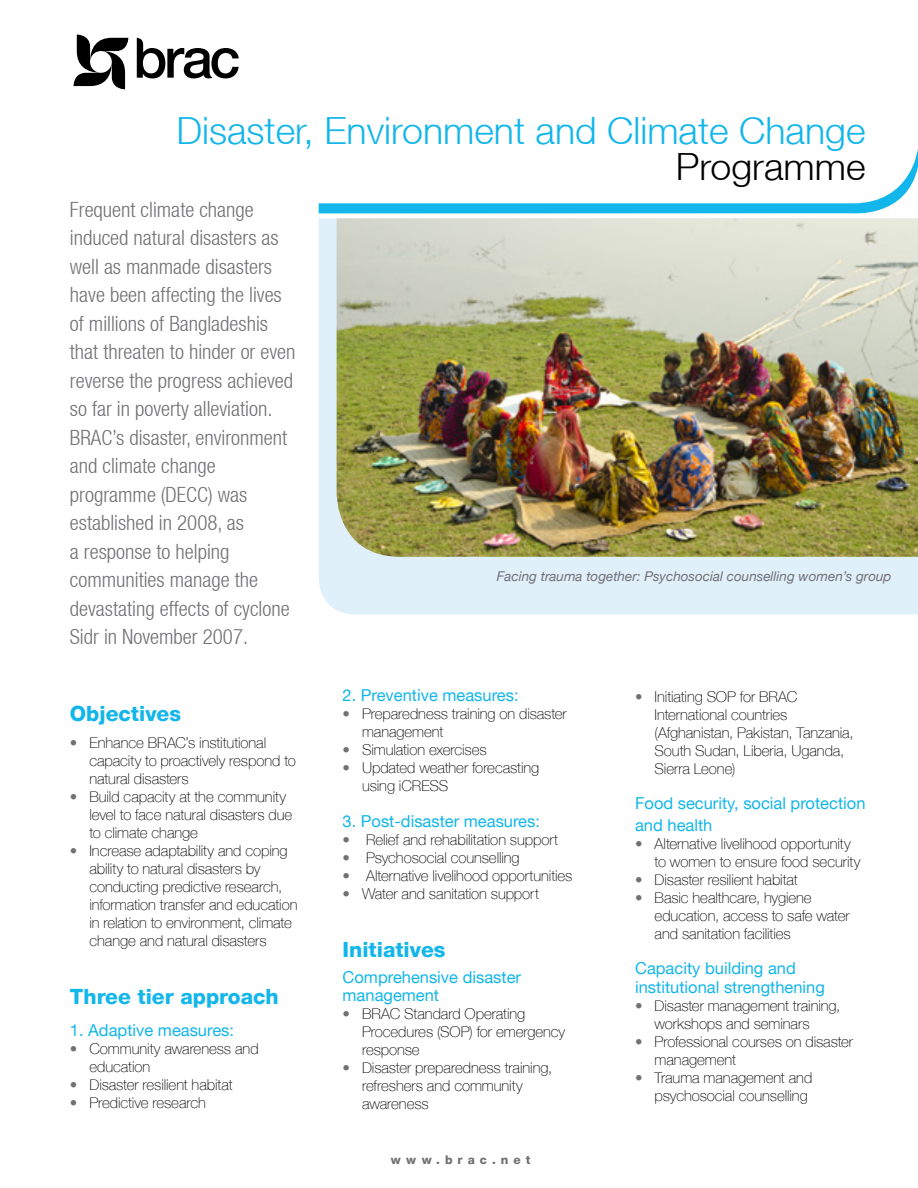
<style>
.page{position:relative;width:918px;height:1188px;background:#fff}
.page>*{position:absolute;margin:0;border:0;box-sizing:border-box;transform-origin:0 0}
.t1{font:300 37.5px "Helvetica Neue LT";color:#13b6ea}
.t2{font:300 37.5px "Helvetica Neue LT";color:#000}
.t3{font:300 condensed 21px/28.5px "Helvetica Neue LT";color:#717073}
.t4{font:800 21px "Helvetica Neue LT";color:#13b6ea}
.t5{font:16.5px/18px "Helvetica Neue LT";color:#13b6ea}
.t6{font:100 15px/18px "Helvetica Neue LT";letter-spacing:-.005em;color:#000}
.t7{font:italic 13.5px "Helvetica Neue LT";color:#717073}
.t8{font:800 12px "Helvetica Neue LT";letter-spacing:.415em;color:#717073}
.s1{color:#717073}
</style>
<div class="page">
<div style="left:319px;top:219px;width:599px;height:395px;background:#e0f0fb"></div>
<svg style="left:73px;top:35px;width:55px;height:54px"></svg>
<svg style="left:137px;top:38px;width:102px;height:40px"></svg>
<img style="left:337px;top:219px;width:581px;height:338px">
<svg style="left:319px;top:149px;width:599px;height:70px"></svg>
<h1 class="t1" style="left:176px;top:108px;width:691px">Disaster, Environment and Climate Change</h1>
<h1 class="t2" style="left:676px;top:144px;width:191px">Programme</h1>
<p class="t3" style="left:70px;top:195px;width:227px">Frequent climate change induced natural disasters as well as manmade disasters have been affecting the lives of millions of Bangladeshis that threaten to hinder or even reverse the progress achieved so far in poverty alleviation.<br>BRAC’s disaster, environment and climate change programme (DECC) was established in 2008, as<br>a response to helping communities manage the devastating effects of cyclone<br>Sidr in November 2007.</p>
<h2 class="t4" style="left:70px;top:701px;width:113px">Objectives</h2>
<p class="t6" style="left:89px;top:733px;width:208px;text-indent:-20px"><span class="s1">•</span> Enhance BRAC’s institutional capacity to proactively respond to natural disasters</p>
<p class="t6" style="left:89px;top:787px;width:204px;text-indent:-20px"><span class="s1">•</span> Build capacity at the community level to face natural disasters due to climate change</p>
<p class="t6" style="left:89px;top:841px;width:210px;text-indent:-20px"><span class="s1">•</span> Increase adaptability and coping ability to natural disasters by conducting predictive research, information transfer and education in relation to environment, climate change and natural disasters</p>
<h2 class="t4" style="left:70px;top:984px;width:210px">Three tier approach</h2>
<p class="t5" style="left:70px;top:1020px;width:166px">1. Adaptive measures:</p>
<p class="t6" style="left:89px;top:1039px;width:171px;text-indent:-20px"><span class="s1">•</span> Community awareness and education</p>
<p class="t6" style="left:70px;top:1075px;width:164px"><span class="s1">•</span> Disaster resilient habitat</p>
<p class="t6" style="left:70px;top:1093px;width:138px"><span class="s1">•</span> Predictive research</p>
<p class="t7" style="left:497px;top:568px;width:396px">Facing trauma together: Psychosocial counselling women’s group</p>
<p class="t5" style="left:343px;top:686px;width:178px">2. Preventive measures:</p>
<p class="t6" style="left:362px;top:704px;width:206px;text-indent:-20px"><span class="s1">•</span> Preparedness training on disaster management</p>
<p class="t6" style="left:343px;top:740px;width:146px"><span class="s1">•</span> Simulation exercises</p>
<p class="t6" style="left:362px;top:758px;width:179px;text-indent:-20px"><span class="s1">•</span> Updated weather forecasting using iCRESS</p>
<p class="t5" style="left:343px;top:812px;width:199px">3. Post-disaster measures:</p>
<p class="t6" style="left:343px;top:830px;width:217px"><span class="s1">•</span> Relief and rehabilitation support</p>
<p class="t6" style="left:343px;top:848px;width:179px"><span class="s1">•</span> Psychosocial counselling</p>
<p class="t6" style="left:343px;top:866px;width:231px"><span class="s1">•</span> Alternative livelihood opportunities</p>
<p class="t6" style="left:343px;top:884px;width:198px"><span class="s1">•</span> Water and sanitation support</p>
<h2 class="t4" style="left:343px;top:937px;width:105px">Initiatives</h2>
<p class="t5" style="left:343px;top:968px;width:180px">Comprehensive disaster management</p>
<p class="t6" style="left:362px;top:1004px;width:205px;text-indent:-20px"><span class="s1">•</span> BRAC Standard Operating<br>Procedures (SOP) for emergency response</p>
<p class="t6" style="left:362px;top:1058px;width:192px;text-indent:-20px"><span class="s1">•</span> Disaster preparedness training, refreshers and community awareness</p>
<p class="t8" style="left:391px;top:1153px;width:141px">www.brac.net</p>
<p class="t6" style="left:655px;top:688px;width:201px;text-indent:-20px"><span class="s1">•</span> Initiating SOP for BRAC<br>International countries (Afghanistan, Pakistan, Tanzania,<br>South Sudan, Liberia, Uganda,<br>Sierra Leone)</p>
<p class="t5" style="left:635px;top:791px;width:232px;line-height:22.5px">Food security, social protection and health</p>
<p class="t6" style="left:655px;top:835px;width:207px;text-indent:-20px"><span class="s1">•</span> Alternative livelihood opportunity to women to ensure food security</p>
<p class="t6" style="left:635px;top:871px;width:164px"><span class="s1">•</span> Disaster resilient habitat</p>
<p class="t6" style="left:655px;top:889px;width:197px;text-indent:-20px"><span class="s1">•</span> Basic healthcare, hygiene education, access to safe water and sanitation facilities</p>
<p class="t5" style="left:635px;top:958px;width:191px;line-height:19.5px">Capacity building and institutional strengthening</p>
<p class="t6" style="left:655px;top:997px;width:187px;text-indent:-20px"><span class="s1">•</span> Disaster management training, workshops and seminars</p>
<p class="t6" style="left:655px;top:1033px;width:200px;text-indent:-20px"><span class="s1">•</span> Professional courses on disaster management</p>
<p class="t6" style="left:655px;top:1069px;width:159px;text-indent:-20px"><span class="s1">•</span> Trauma management and psychosocial counselling</p>
</div>
